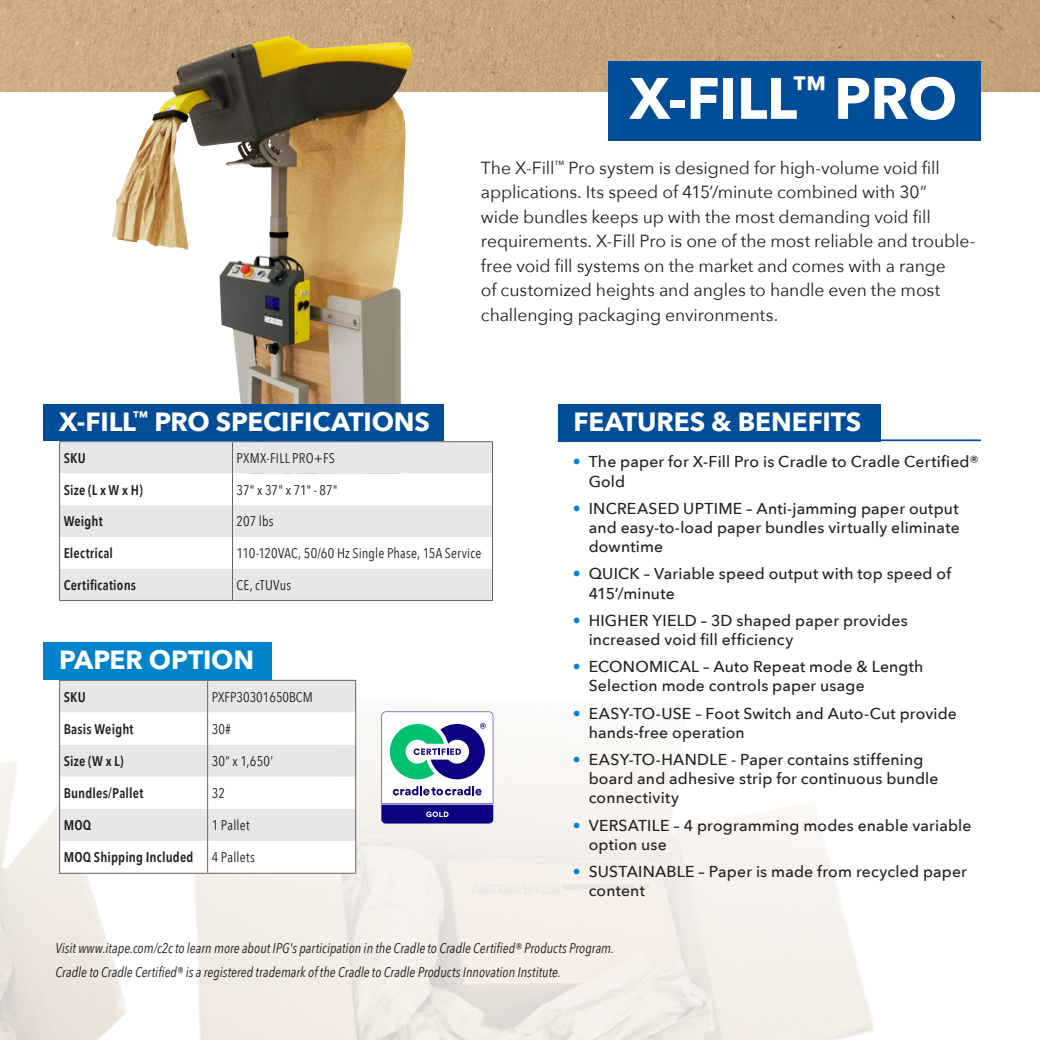
<style>
.page{position:relative;width:1040px;height:1040px;background:#fff}
.page>*{position:absolute;margin:0;border:0;box-sizing:border-box;transform-origin:0 0}
.t1{font:700 57.75px "Avenir Next";letter-spacing:-.01em;color:#fff}
.t2{font:700 26.25px "Avenir Next";letter-spacing:-.01em;color:#fff}
.t3{font:17.5px/24.5px "Avenir Next";letter-spacing:-.005em;color:#231f20}
.t4{font:500 15.75px/19.2px "Avenir Next";letter-spacing:.01em;color:#231f20}
.t5{font:italic 14px "Avenir Next Condensed";color:#231f20}
.t6{font:14px "Avenir Next Condensed";letter-spacing:.01em;color:#231f20}
.t7{font:600 14px "Avenir Next Condensed";letter-spacing:.015em;color:#231f20}
.s1{color:#0083cb}
</style>
<div class="page">
<img style="left:150px;top:642px;width:724px;height:398px">
<img style="left:0;top:763px;width:173px;height:277px">
<img style="left:0;top:0;width:1040px;height:91px">
<div style="left:608px;top:61px;width:372px;height:79px;background:#014d97"></div>
<img style="left:112px;top:36px;width:292px;height:368px">
<div style="left:558px;top:404px;width:322px;height:37px;background:#014d97"></div>
<hr style="left:558px;top:439px;width:422px;height:2px;background:#014d97">
<div style="left:60px;top:442px;width:432px;height:158px;background:#e6e7e9"></div>
<svg style="left:60px;top:473px;width:432px;height:95px"></svg>
<hr style="left:232px;top:442px;width:1px;height:31px;background:#636366">
<hr style="left:232px;top:473px;width:1px;height:32px;background:#636366">
<hr style="left:232px;top:505px;width:1px;height:32px;background:#636366">
<hr style="left:232px;top:537px;width:1px;height:31px;background:#636366">
<hr style="left:232px;top:568px;width:1px;height:32px;background:#636366">
<hr style="left:59px;top:441px;width:173px;height:1px;background:#636366">
<hr style="left:59px;top:442px;width:1px;height:31px;background:#636366">
<hr style="left:232px;top:441px;width:261px;height:1px;background:#636366">
<hr style="left:492px;top:442px;width:1px;height:31px;background:#636366">
<hr style="left:59px;top:473px;width:1px;height:32px;background:#636366">
<hr style="left:492px;top:473px;width:1px;height:32px;background:#636366">
<hr style="left:59px;top:505px;width:1px;height:32px;background:#636366">
<hr style="left:492px;top:505px;width:1px;height:32px;background:#636366">
<hr style="left:59px;top:537px;width:1px;height:31px;background:#636366">
<hr style="left:492px;top:537px;width:1px;height:31px;background:#636366">
<hr style="left:59px;top:568px;width:1px;height:32px;background:#636366">
<hr style="left:492px;top:568px;width:1px;height:32px;background:#636366">
<hr style="left:59px;top:600px;width:173px;height:1px;background:#636366">
<hr style="left:232px;top:600px;width:261px;height:1px;background:#636366">
<div style="left:60px;top:681px;width:295px;height:31px;background:#e6e7e9"></div>
<svg style="left:60px;top:712px;width:295px;height:160px"></svg>
<hr style="left:207px;top:680px;width:1px;height:32px;background:#636366">
<hr style="left:207px;top:712px;width:1px;height:32px;background:#636366">
<hr style="left:207px;top:744px;width:1px;height:32px;background:#636366">
<hr style="left:207px;top:776px;width:1px;height:33px;background:#636366">
<hr style="left:207px;top:809px;width:1px;height:32px;background:#636366">
<hr style="left:207px;top:841px;width:1px;height:31px;background:#636366">
<hr style="left:59px;top:680px;width:149px;height:1px;background:#636366">
<hr style="left:59px;top:680px;width:1px;height:32px;background:#636366">
<hr style="left:208px;top:680px;width:148px;height:1px;background:#636366">
<hr style="left:355px;top:680px;width:1px;height:32px;background:#636366">
<hr style="left:59px;top:712px;width:1px;height:32px;background:#636366">
<hr style="left:355px;top:712px;width:1px;height:32px;background:#636366">
<hr style="left:59px;top:744px;width:1px;height:32px;background:#636366">
<hr style="left:355px;top:744px;width:1px;height:32px;background:#636366">
<hr style="left:59px;top:776px;width:1px;height:33px;background:#636366">
<hr style="left:355px;top:776px;width:1px;height:33px;background:#636366">
<hr style="left:59px;top:809px;width:1px;height:32px;background:#636366">
<hr style="left:355px;top:809px;width:1px;height:32px;background:#636366">
<hr style="left:59px;top:841px;width:1px;height:31px;background:#636366">
<hr style="left:355px;top:841px;width:1px;height:31px;background:#636366">
<hr style="left:59px;top:872px;width:149px;height:1px;background:#636366">
<hr style="left:208px;top:872px;width:148px;height:1px;background:#636366">
<div style="left:43px;top:404px;width:401px;height:37px;background:#014d97"></div>
<div style="left:43px;top:643px;width:229px;height:37px;background:#0083cb"></div>
<svg style="left:381px;top:711px;width:112px;height:112px"></svg>
<p class="t1" style="left:629px;top:49px;width:329px">X-FILL<sup>™</sup> PRO</p>
<p class="t3" style="left:481px;top:154px;width:496px">The X-Fill<sup>™</sup> Pro system is designed for high-volume void fill applications. Its speed of 415’/minute combined with 30”<br>wide bundles keeps up with the most demanding void fill requirements. X-Fill Pro is one of the most reliable and trouble&shy;free void fill systems on the market and comes with a range<br>of customized heights and angles to handle even the most challenging packaging environments.</p>
<p class="t2" style="left:59px;top:398px;width:372px">X-FILL<sup>™</sup> PRO SPECIFICATIONS</p>
<p class="t7" style="left:64px;top:446px;width:24px">SKU</p>
<p class="t6" style="left:236px;top:446px;width:100px">PXMX-FILL PRO+FS</p>
<p class="t7" style="left:64px;top:477px;width:81px">Size (L x W x H)</p>
<p class="t6" style="left:236px;top:477px;width:103px">37" x 37" x 71" - 87"</p>
<p class="t7" style="left:64px;top:509px;width:41px">Weight</p>
<p class="t6" style="left:236px;top:509px;width:39px">207 lbs</p>
<p class="t7" style="left:64px;top:541px;width:51px">Electrical</p>
<p class="t6" style="left:236px;top:541px;width:246px">110-120VAC, 50/60 Hz Single Phase, 15A Service</p>
<p class="t7" style="left:64px;top:573px;width:74px">Certifications</p>
<p class="t6" style="left:236px;top:573px;width:56px">CE, cTUVus</p>
<p class="t2" style="left:59px;top:637px;width:196px">PAPER OPTION</p>
<p class="t7" style="left:64px;top:684px;width:24px">SKU</p>
<p class="t6" style="left:212px;top:684px;width:102px">PXFP30301650BCM</p>
<p class="t7" style="left:64px;top:716px;width:71px">Basis Weight</p>
<p class="t6" style="left:212px;top:717px;width:21px">30#</p>
<p class="t7" style="left:64px;top:749px;width:61px">Size (W x L)</p>
<p class="t6" style="left:212px;top:749px;width:63px">30” x 1,650’</p>
<p class="t7" style="left:64px;top:781px;width:81px">Bundles/Pallet</p>
<p class="t6" style="left:212px;top:781px;width:15px">32</p>
<p class="t7" style="left:64px;top:813px;width:29px">MOQ</p>
<p class="t6" style="left:212px;top:813px;width:39px">1 Pallet</p>
<p class="t7" style="left:64px;top:845px;width:131px">MOQ Shipping Included</p>
<p class="t6" style="left:212px;top:845px;width:45px">4 Pallets</p>
<p class="t2" style="left:573px;top:398px;width:289px">FEATURES &amp; BENEFITS</p>
<p class="t4" style="left:588px;top:451px;width:392px;text-indent:-16px"><span class="s1">•</span> The paper for X-Fill Pro is Cradle to Cradle Certified®<br>Gold</p>
<p class="t4" style="left:588px;top:498px;width:372px;text-align:justify;text-indent:-16px"><span class="s1">•</span> INCREASED UPTIME – Anti-jamming paper output and easy-to-load paper bundles virtually eliminate downtime</p>
<p class="t4" style="left:588px;top:563px;width:364px;text-indent:-16px"><span class="s1">•</span> QUICK – Variable speed output with top speed of<br>415’/minute</p>
<p class="t4" style="left:588px;top:610px;width:320px;text-indent:-16px"><span class="s1">•</span> HIGHER YIELD – 3D shaped paper provides increased void fill efficiency</p>
<p class="t4" style="left:588px;top:656px;width:336px;text-indent:-16px"><span class="s1">•</span> ECONOMICAL – Auto Repeat mode &amp; Length<br>Selection mode controls paper usage</p>
<p class="t4" style="left:588px;top:703px;width:370px;text-indent:-16px"><span class="s1">•</span> EASY-TO-USE – Foot Switch and Auto-Cut provide hands-free operation</p>
<p class="t4" style="left:588px;top:749px;width:351px;text-indent:-16px"><span class="s1">•</span> EASY-TO-HANDLE - Paper contains stiffening board and adhesive strip for continuous bundle connectivity</p>
<p class="t4" style="left:588px;top:815px;width:384px;text-indent:-16px"><span class="s1">•</span> VERSATILE – 4 programming modes enable variable option use</p>
<p class="t4" style="left:588px;top:861px;width:380px;text-indent:-16px"><span class="s1">•</span> SUSTAINABLE – Paper is made from recycled paper content</p>
<p class="t5" style="left:55px;top:939px;width:560px">Visit www.itape.com/c2c to learn more about IPG's participation in the Cradle to Cradle Certified® Products Program.</p>
<p class="t5" style="left:55px;top:964px;width:507px">Cradle to Cradle Certified® is a registered trademark of the Cradle to Cradle Products Innovation Institute.</p>
</div>
